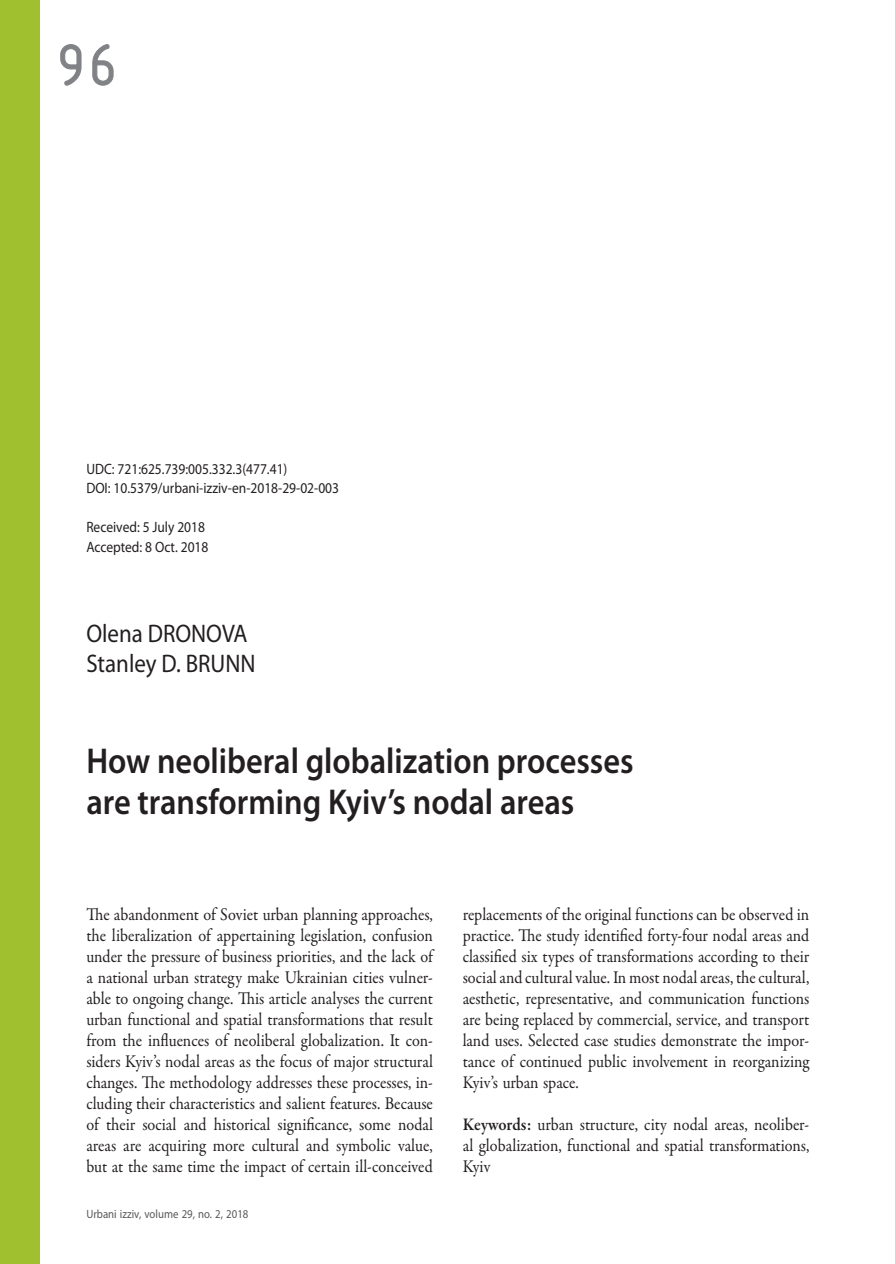
<style>
.page{position:relative;width:895px;height:1264px;background:#fff}
.page>*{position:absolute;margin:0;border:0;box-sizing:border-box;transform-origin:0 0}
.t1{font:63px "ISOCTEUR";color:#808285}
.t2{font:600 36px/41.2px "Myriad Pro";color:#231f20;scale:.9 1}
.t3{font:25.5px/30px "Myriad Pro";color:#231f20;scale:.9 1}
.t4{font:18px/21px "Garamond Premr Pro";color:#231f20;text-align:justify;scale:.9 1}
.t5{font:15px/19.5px "Myriad Pro";color:#231f20;scale:.9 1}
.t6{font:12px "Myriad Pro";color:#57585a;scale:.9 1}
.s1{font-weight:600}
</style>
<div class="page">
<svg style="left:60px;top:44px;width:22px;height:42px"></svg>
<svg style="left:92px;top:44px;width:22px;height:42px"></svg>
<div style="left:0;top:0;width:40px;height:1264px;background:#a1c030"></div>
<h1 class="t1" style="left:49px;top:24px;width:78px">96</h1>
<p class="t5" style="left:86px;top:459px;width:282px">UDC: 721:625.739:005.332.3(477.41)<br>DOI: 10.5379/urbani-izziv-en-2018-29-02-003</p>
<p class="t5" style="left:86px;top:518px;width:137px">Received: 5 July 2018<br>Accepted: 8 Oct. 2018</p>
<h3 class="t3" style="left:86px;top:619px;width:190px">Olena DRONOVA<br>Stanley D. BRUNN</h3>
<h2 class="t2" style="left:86px;top:739px;width:610px">How neoliberal globalization processes are transforming Kyiv’s nodal areas</h2>
<p class="t4" style="left:86px;top:904px;width:387px">The abandonment of Soviet urban planning approaches, the liberalization of appertaining legislation, confusion under the pressure of business priorities, and the lack of a national urban strategy make Ukrainian cities vulner&shy;able to ongoing change. This article analyses the current urban functional and spatial transformations that result from the influences of neoliberal globalization. It con&shy;siders Kyiv’s nodal areas as the focus of major structural changes. The methodology addresses these processes, in&shy;cluding their characteristics and salient features. Because of their social and historical significance, some nodal areas are acquiring more cultural and symbolic value, but at the same time the impact of certain ill-conceived</p>
<p class="t4" style="left:463px;top:904px;width:387px">replacements of the original functions can be observed in practice. The study identified forty-four nodal areas and classified six types of transformations according to their social and cultural value. In most nodal areas, the cultural, aesthetic, representative, and communication functions are being replaced by commercial, service, and transport land uses. Selected case studies demonstrate the impor&shy;tance of continued public involvement in reorganizing Kyiv’s urban space.</p>
<p class="t4" style="left:463px;top:1114px;width:387px"><span class="s1">Keywords:</span> urban structure, city nodal areas, neoliber&shy;al globalization, functional and spatial transformations, Kyiv</p>
<p class="t6" style="left:86px;top:1207px;width:182px">Urbani izziv, volume 29, no. 2, 2018</p>
</div>
